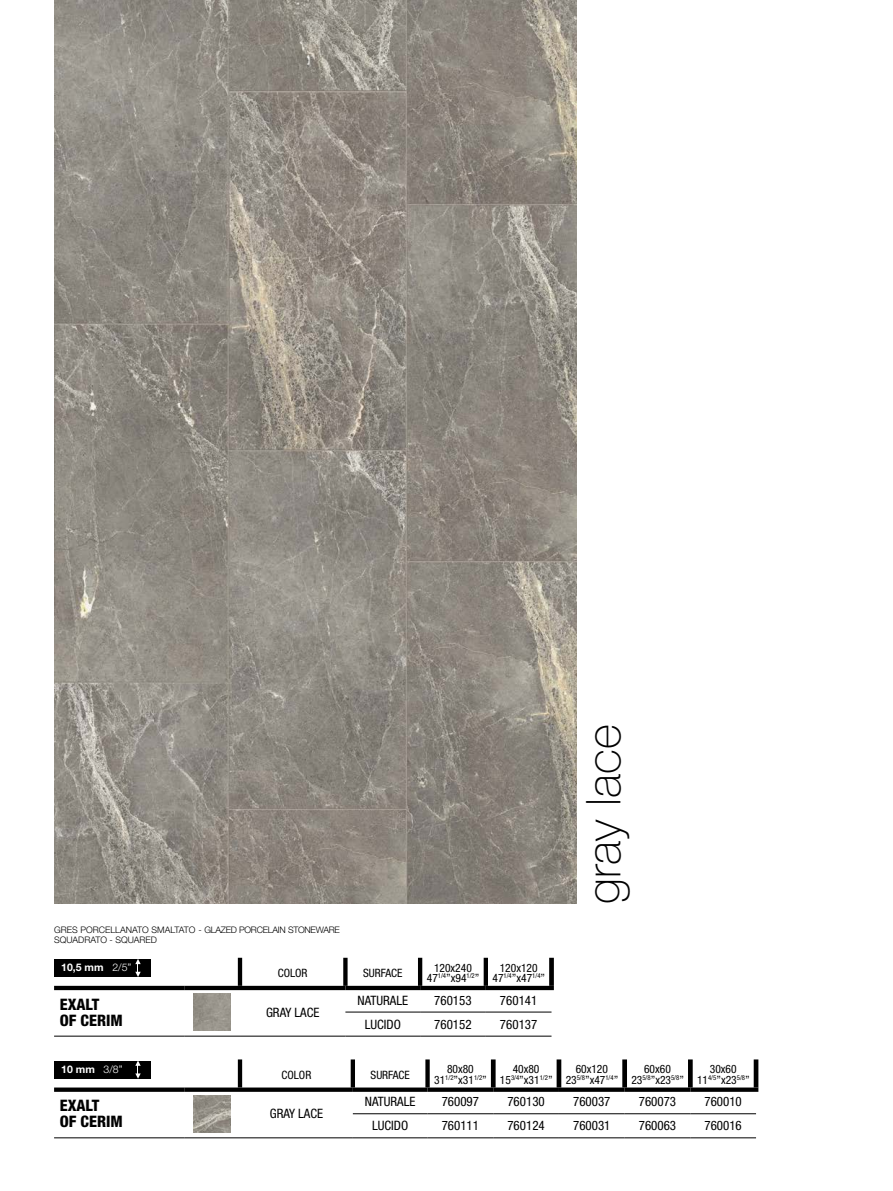
<style>
.page{position:relative;width:893px;height:1191px;background:#fff}
.page>*{position:absolute;margin:0;border:0;box-sizing:border-box;transform-origin:0 0}
.t1{font:100 48px "Helvetica Neue LT Std";color:#000}
.t2{font:800 condensed 15.75px/16px "Helvetica Neue LT Std";color:#000}
.t3{font:condensed 13.05px "Helvetica Neue LT Std";color:#000}
.t4{font:condensed 12.9px "Helvetica Neue LT Std";color:#000}
.t5{font:condensed 11.55px/10.5px "Helvetica Neue LT Std";color:#000;text-align:center}
.t6{font:700 10.5px "Helvetica Neue LT Std";color:#fff}
.t7{font:300 9px "Helvetica Neue LT Std";letter-spacing:-.03em;color:#000}
.t8{font:300 9px "Helvetica Neue";color:#000}
.s1{font-weight:300}
</style>
<div class="page">
<img style="left:54px;top:0;width:523px;height:904px">
<hr style="left:345px;top:1011px;width:75px;height:1px;background:#000">
<hr style="left:420px;top:1011px;width:66px;height:1px;background:#000">
<hr style="left:486px;top:1011px;width:65px;height:1px;background:#000">
<hr style="left:54px;top:1035px;width:131px;height:1px;background:#000">
<hr style="left:185px;top:1035px;width:55px;height:1px;background:#000">
<hr style="left:240px;top:1035px;width:105px;height:1px;background:#000">
<hr style="left:345px;top:1035px;width:75px;height:1px;background:#000">
<hr style="left:420px;top:1035px;width:66px;height:1px;background:#000">
<hr style="left:486px;top:1035px;width:65px;height:1px;background:#000">
<div style="left:54px;top:985px;width:131px;height:5px;background:#000"></div>
<div style="left:185px;top:985px;width:55px;height:5px;background:#000"></div>
<hr style="left:238px;top:957px;width:4px;height:28px;background:#000">
<div style="left:343px;top:957px;width:5px;height:28px;background:#000"></div>
<hr style="left:418px;top:957px;width:4px;height:28px;background:#000">
<hr style="left:484px;top:957px;width:4px;height:28px;background:#000">
<div style="left:549px;top:957px;width:5px;height:28px;background:#000"></div>
<div style="left:240px;top:985px;width:105px;height:5px;background:#000"></div>
<div style="left:345px;top:985px;width:75px;height:5px;background:#000"></div>
<div style="left:420px;top:985px;width:66px;height:5px;background:#000"></div>
<div style="left:486px;top:985px;width:68px;height:5px;background:#000"></div>
<img style="left:194px;top:993px;width:37px;height:37px">
<div style="left:54px;top:959px;width:96px;height:18px;background:#000"></div>
<svg style="left:135px;top:959px;width:6px;height:18px"></svg>
<hr style="left:353px;top:1113px;width:75px;height:1px;background:#000">
<hr style="left:428px;top:1113px;width:65px;height:1px;background:#000">
<hr style="left:493px;top:1113px;width:66px;height:1px;background:#000">
<hr style="left:559px;top:1113px;width:66px;height:1px;background:#000">
<hr style="left:625px;top:1113px;width:65px;height:1px;background:#000">
<hr style="left:690px;top:1113px;width:66px;height:1px;background:#000">
<hr style="left:54px;top:1137px;width:131px;height:1px;background:#000">
<hr style="left:185px;top:1137px;width:55px;height:1px;background:#000">
<hr style="left:240px;top:1137px;width:113px;height:1px;background:#000">
<hr style="left:353px;top:1137px;width:75px;height:1px;background:#000">
<hr style="left:428px;top:1137px;width:65px;height:1px;background:#000">
<hr style="left:493px;top:1137px;width:66px;height:1px;background:#000">
<hr style="left:559px;top:1137px;width:66px;height:1px;background:#000">
<hr style="left:625px;top:1137px;width:65px;height:1px;background:#000">
<hr style="left:690px;top:1137px;width:66px;height:1px;background:#000">
<svg style="left:54px;top:1087px;width:131px;height:4px"></svg>
<svg style="left:185px;top:1087px;width:55px;height:4px"></svg>
<hr style="left:238px;top:1059px;width:4px;height:28px;background:#000">
<hr style="left:351px;top:1059px;width:4px;height:28px;background:#000">
<div style="left:425px;top:1059px;width:5px;height:28px;background:#000"></div>
<div style="left:491px;top:1059px;width:5px;height:28px;background:#000"></div>
<hr style="left:557px;top:1059px;width:4px;height:28px;background:#000">
<div style="left:622px;top:1059px;width:5px;height:28px;background:#000"></div>
<div style="left:688px;top:1059px;width:5px;height:28px;background:#000"></div>
<hr style="left:754px;top:1059px;width:4px;height:28px;background:#000">
<svg style="left:240px;top:1087px;width:113px;height:4px"></svg>
<svg style="left:353px;top:1087px;width:75px;height:4px"></svg>
<svg style="left:428px;top:1087px;width:65px;height:4px"></svg>
<svg style="left:493px;top:1087px;width:66px;height:4px"></svg>
<svg style="left:559px;top:1087px;width:66px;height:4px"></svg>
<svg style="left:625px;top:1087px;width:65px;height:4px"></svg>
<svg style="left:690px;top:1087px;width:68px;height:4px"></svg>
<img style="left:194px;top:1095px;width:37px;height:37px">
<div style="left:54px;top:1060px;width:96px;height:18px;background:#000"></div>
<svg style="left:135px;top:1060px;width:6px;height:18px"></svg>
<p class="t7" style="left:54px;top:924px;width:287px">GRES PORCELLANATO SMALTATO - GLAZED PORCELAIN STONEWARE</p>
<p class="t8" style="left:54px;top:934px;width:105px">SQUADRATO - SQUARED</p>
<p class="t6" style="left:61px;top:961px;width:72px">10,5 mm <span class="s1">2/5”</span></p>
<p class="t5" style="left:278px;top:967px;width:31px">COLOR</p>
<p class="t5" style="left:363px;top:967px;width:41px">SURFACE</p>
<p class="t5" style="left:427px;top:962px;width:54px">120X240<br>47<sup>1/4</sup>”X94<sup>1/2</sup>”</p>
<p class="t5" style="left:492px;top:962px;width:54px">120X120<br>47<sup>1/4</sup>”X47<sup>1/4</sup>”</p>
<h2 class="t2" style="left:60px;top:995px;width:64px">EXALT<br>OF CERIM</h2>
<p class="t4" style="left:266px;top:1004px;width:55px">GRAY LACE</p>
<p class="t4" style="left:357px;top:992px;width:15px">NATURALE</p>
<p class="t3" style="left:434px;top:992px;width:39px">760153</p>
<p class="t3" style="left:500px;top:992px;width:39px">760141</p>
<p class="t4" style="left:365px;top:1016px;width:7px">LUCIDO</p>
<p class="t3" style="left:434px;top:1016px;width:39px">760152</p>
<p class="t3" style="left:500px;top:1016px;width:39px">760137</p>
<h1 class="t1" style="left:576px;top:904px;width:181px;rotate:-90deg">gray lace</h1>
<p class="t6" style="left:61px;top:1062px;width:63px">10 mm <span class="s1">3/8”</span></p>
<p class="t5" style="left:281px;top:1069px;width:31px">COLOR</p>
<p class="t5" style="left:371px;top:1069px;width:41px">SURFACE</p>
<p class="t5" style="left:434px;top:1064px;width:54px">80X80<br>31<sup>1/2</sup>”X31<sup>1/2</sup>”</p>
<p class="t5" style="left:500px;top:1064px;width:54px">40X80<br>15<sup>3/4</sup>”X31<sup>1/2</sup>”</p>
<p class="t5" style="left:566px;top:1064px;width:54px">60X120<br>23<sup>5/8</sup>”X47<sup>1/4</sup>”</p>
<p class="t5" style="left:631px;top:1064px;width:54px">60X60<br>23<sup>5/8</sup>”X23<sup>5/8</sup>”</p>
<p class="t5" style="left:697px;top:1064px;width:54px">30X60<br>11<sup>4/5</sup>”X23<sup>5/8</sup>”</p>
<h2 class="t2" style="left:60px;top:1097px;width:64px">EXALT<br>OF CERIM</h2>
<p class="t4" style="left:270px;top:1106px;width:36px">GRAY LACE</p>
<p class="t4" style="left:365px;top:1094px;width:15px">NATURALE</p>
<p class="t3" style="left:442px;top:1094px;width:39px">760097</p>
<p class="t3" style="left:507px;top:1094px;width:39px">760130</p>
<p class="t3" style="left:573px;top:1094px;width:39px">760037</p>
<p class="t3" style="left:639px;top:1094px;width:39px">760073</p>
<p class="t3" style="left:704px;top:1094px;width:39px">760010</p>
<p class="t4" style="left:372px;top:1118px;width:7px">LUCIDO</p>
<p class="t3" style="left:442px;top:1118px;width:39px">760111</p>
<p class="t3" style="left:507px;top:1118px;width:39px">760124</p>
<p class="t3" style="left:573px;top:1118px;width:39px">760031</p>
<p class="t3" style="left:639px;top:1118px;width:39px">760063</p>
<p class="t3" style="left:704px;top:1118px;width:39px">760016</p>
</div>
